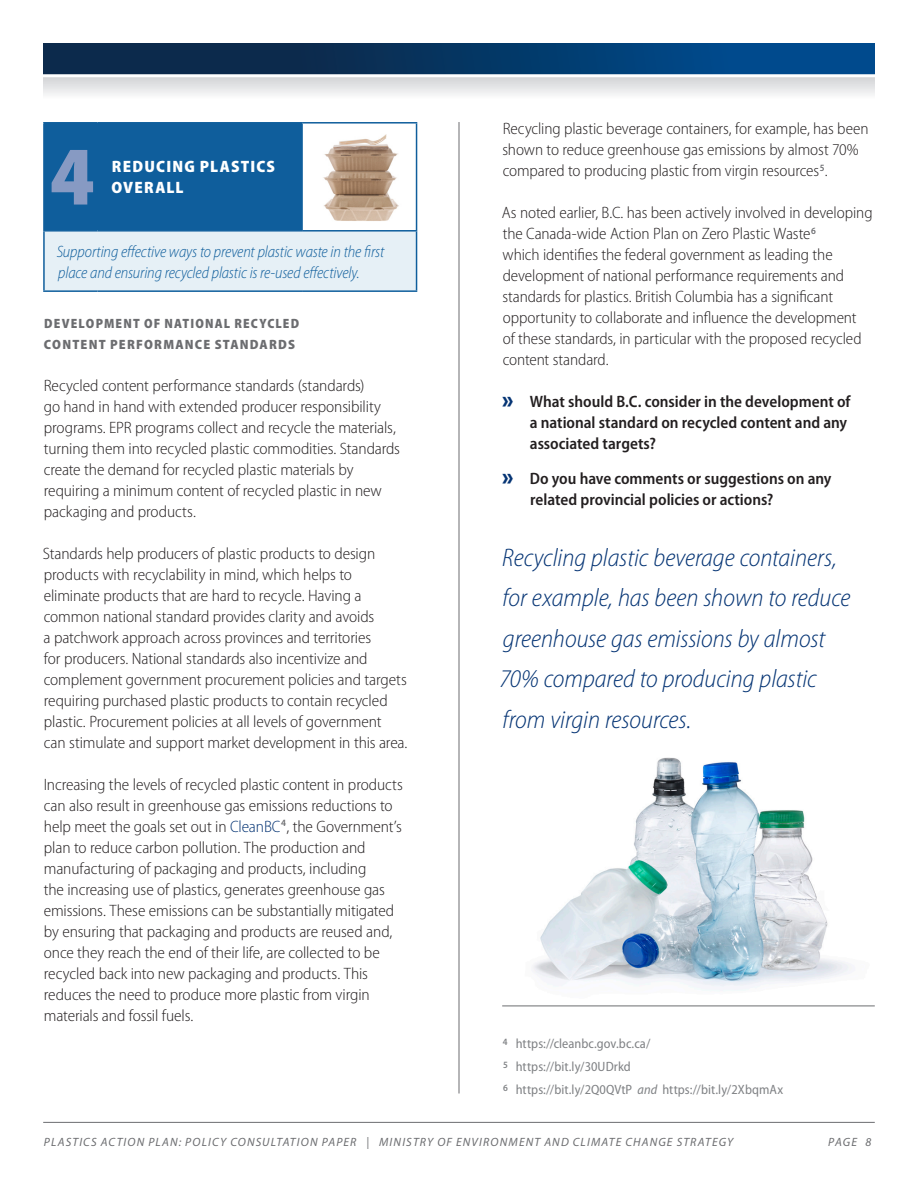
<style>
.page{position:relative;width:918px;height:1188px;background:#fff}
.page>*{position:absolute;margin:0;border:0;box-sizing:border-box;transform-origin:0 0}
._2-SubHeadline_White{font:900 semi-condensed 84px "Myriad Pro";color:#879ac3}
.Quote_Pullquote{font:italic 300 semi-condensed 25.5px/40.5px "Myriad Pro";letter-spacing:-.005em;color:#053474}
.Body{font:300 semi-condensed 16.5px/21px "Myriad Pro";letter-spacing:-.005em;color:#231f20}
.t1{font:600 semi-condensed 16.5px/21px "Myriad Pro";color:#231f20}
.Body-2{font:italic 300 semi-condensed 16.5px/21px "Myriad Pro";letter-spacing:-.01em;color:#0f5e9c}
._2-SubHeadline_White-2{font:900 semi-condensed 16.5px/21px "Myriad Pro";letter-spacing:.075em;color:#fff}
.Body-3{font:semi-condensed 13.5px "Myriad Pro";letter-spacing:.005em;color:#808285}
._3_SubSubHeadline{font:900 semi-condensed 13.5px/21px "Myriad Pro";letter-spacing:.09em;color:#6c6d70;scale:.96 1}
.t2{font:italic 12px "Myriad Pro";letter-spacing:.095em;color:#6c6d70}
.s1{color:#053474}
.s2{font-weight:900;font-size:25.05px;color:#053474}
.s3{font-style:italic}
</style>
<div class="page">
<svg style="left:43px;top:77px;width:832px;height:18px"></svg>
<div style="left:43px;top:43px;width:832px;height:33px;background:linear-gradient(to right,#0f223c,#004d92)"></div>
<hr style="left:0;top:74px;width:918px;height:3px;background:#fff">
<hr style="left:459px;top:122px;width:1px;height:972px;background:#6c6d70">
<hr style="left:43px;top:1122px;width:832px;height:1px;background:#6c6d70">
<img style="left:502px;top:757px;width:373px;height:249px">
<div style="left:45px;top:124px;width:256px;height:106px;background:#0f5e9c"></div>
<div style="left:44px;top:231px;width:373px;height:60px;background:#e6f0f6"></div>
<hr style="left:43px;top:122px;width:54px;height:2px;background:#0f5e9c">
<hr style="left:43px;top:124px;width:2px;height:106px;background:#0f5e9c">
<hr style="left:97px;top:122px;width:205px;height:2px;background:#0f5e9c">
<hr style="left:97px;top:124px;width:1px;height:106px;background:#0f5e9c">
<hr style="left:302px;top:122px;width:115px;height:2px;background:#0f5e9c">
<hr style="left:301px;top:124px;width:2px;height:106px;background:#0f5e9c">
<hr style="left:416px;top:124px;width:1px;height:106px;background:#0f5e9c">
<hr style="left:43px;top:230px;width:54px;height:2px;background:#0f5e9c">
<hr style="left:43px;top:232px;width:2px;height:58px;background:#0f5e9c">
<hr style="left:97px;top:230px;width:205px;height:2px;background:#0f5e9c">
<hr style="left:302px;top:230px;width:115px;height:2px;background:#0f5e9c">
<hr style="left:416px;top:232px;width:1px;height:58px;background:#0f5e9c">
<hr style="left:43px;top:290px;width:54px;height:2px;background:#0f5e9c">
<hr style="left:97px;top:290px;width:205px;height:2px;background:#0f5e9c">
<hr style="left:302px;top:290px;width:115px;height:2px;background:#0f5e9c">
<img style="left:323px;top:134px;width:76px;height:87px">
<hr style="left:502px;top:1006px;width:373px;height:1px;background:#6c6d70">
<p class="_2-SubHeadline_White" style="left:50px;top:129px;width:46px">4</p>
<p class="_2-SubHeadline_White-2" style="left:112px;top:157px;width:165px">REDUCING PLASTICS<br>OVERALL</p>
<p class="Body-2" style="left:57px;top:241px;width:329px">Supporting effective ways to prevent plastic waste in the first place and ensuring recycled plastic is re-used effectively.</p>
<p class="_3_SubSubHeadline" style="left:44px;top:313px;width:267px">DEVELOPMENT OF NATIONAL RECYCLED<br>CONTENT PERFORMANCE STANDARDS</p>
<p class="Body" style="left:44px;top:375px;width:358px">Recycled content performance standards (standards)<br>go hand in hand with extended producer responsibility programs. EPR programs collect and recycle the materials, turning them into recycled plastic commodities. Standards create the demand for recycled plastic materials by requiring a minimum content of recycled plastic in new packaging and products.</p>
<p class="Body" style="left:43px;top:543px;width:366px">Standards help producers of plastic products to design products with recyclability in mind, which helps to eliminate products that are hard to recycle. Having a common national standard provides clarity and avoids<br>a patchwork approach across provinces and territories<br>for producers. National standards also incentivize and complement government procurement policies and targets requiring purchased plastic products to contain recycled plastic. Procurement policies at all levels of government<br>can stimulate and support market development in this area.</p>
<p class="Body" style="left:44px;top:774px;width:361px">Increasing the levels of recycled plastic content in products can also result in greenhouse gas emissions reductions to help meet the goals set out in <span class="s1">CleanBC</span><sup>4</sup>, the Government’s plan to reduce carbon pollution. The production and manufacturing of packaging and products, including<br>the increasing use of plastics, generates greenhouse gas emissions. These emissions can be substantially mitigated by ensuring that packaging and products are reused and, once they reach the end of their life, are collected to be recycled back into new packaging and products. This reduces the need to produce more plastic from virgin materials and fossil fuels.</p>
<p class="Body" style="left:502px;top:119px;width:368px">Recycling plastic beverage containers, for example, has been shown to reduce greenhouse gas emissions by almost 70% compared to producing plastic from virgin resources<sup>5</sup>.</p>
<p class="Body" style="left:502px;top:203px;width:372px">As noted earlier, B.C. has been actively involved in developing the Canada-wide Action Plan on Zero Plastic Waste<sup>6<br></sup>which identifies the federal government as leading the development of national performance requirements and standards for plastics. British Columbia has a significant opportunity to collaborate and influence the development<br>of these standards, in particular with the proposed recycled content standard.</p>
<p class="t1" style="left:530px;top:392px;width:322px;text-indent:-28px"><span class="s2">»</span> What should B.C. consider in the development of a national standard on recycled content and any associated targets?</p>
<p class="t1" style="left:530px;top:468px;width:303px;text-indent:-28px"><span class="s2">»</span> Do you have comments or suggestions on any related provincial policies or actions?</p>
<p class="Quote_Pullquote" style="left:500px;top:538px;width:352px">Recycling plastic beverage containers, for example, has been shown to reduce greenhouse gas emissions by almost 70% compared to producing plastic from virgin resources.</p>
<p class="Body-3" style="left:503px;top:1036px;width:149px"><sup>4</sup> https://cleanbc.gov.bc.ca/</p>
<p class="Body-3" style="left:503px;top:1059px;width:129px"><sup>5</sup> https://bit.ly/30UDrkd</p>
<p class="Body-3" style="left:503px;top:1082px;width:282px"><sup>6</sup> https://bit.ly/2Q0QVtP <span class="s3">and</span> https://bit.ly/2XbqmAx</p>
<p class="t2" style="left:44px;top:1136px;width:691px">PLASTICS ACTION PLAN: POLICY CONSULTATION PAPER | MINISTRY OF ENVIRONMENT AND CLIMATE CHANGE STRATEGY</p>
<p class="t2" style="left:828px;top:1136px;width:45px">PAGE 8</p>
</div>
